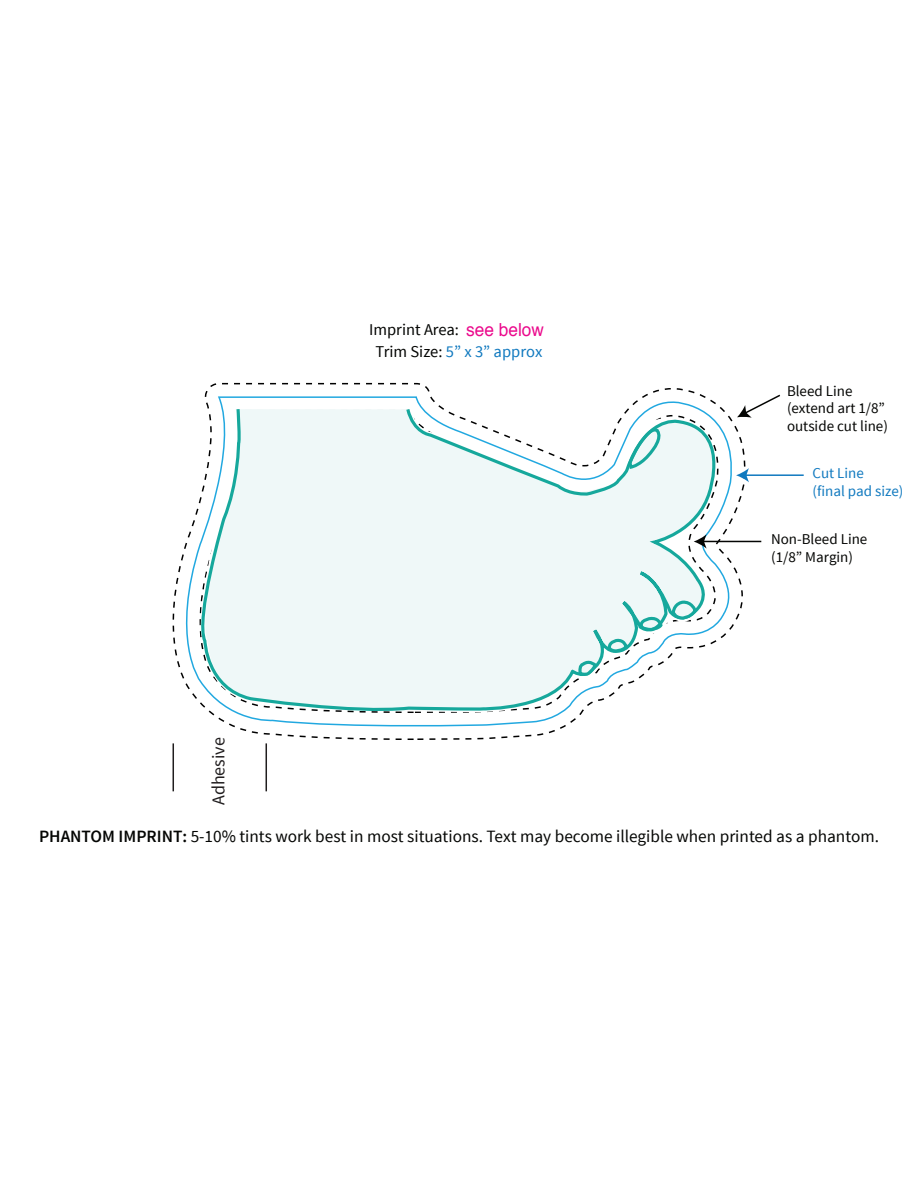
<style>
.page{position:relative;width:918px;height:1188px;background:#fff}
.page>*{position:absolute;margin:0;border:0;box-sizing:border-box;transform-origin:0 0}
.t1{font:18px "Source Sans Pro";color:#201d1e}
.t2{font:17.25px "Source Sans Pro";color:#040503}
.t3{font:16.5px "Source Sans Pro";color:#1079bf}
.t4{font:16.5px "Source Sans Pro";color:#040503}
.t5{font:15px/18px "Source Sans Pro";color:#040503}
.t6{font:15px/18px "Source Sans Pro";color:#1079bf}
.s1{font-family:"Helvetica";font-size:18px;color:#eb098c}
.s2{color:#040503}
.s3{font-weight:600}
</style>
<div class="page">
<svg style="left:172px;top:382px;width:577px;height:358px"></svg>
<hr style="left:266px;top:743px;width:1px;height:48px;background:#201d1e">
<hr style="left:173px;top:743px;width:1px;height:48px;background:#201d1e">
<svg style="left:694px;top:534px;width:67px;height:15px"></svg>
<svg style="left:737px;top:395px;width:43px;height:23px"></svg>
<svg style="left:736px;top:468px;width:68px;height:14px"></svg>
<p class="t4" style="left:369px;top:320px;width:176px">Imprint Area: <span class="s1">see below</span></p>
<p class="t1" style="left:207px;top:805px;width:69px;rotate:-90deg">Adhesive</p>
<p class="t3" style="left:376px;top:341px;width:168px"><span class="s2">Trim Size:</span> 5” x 3” approx</p>
<p class="t5" style="left:787px;top:383px;width:100px;line-height:16.5px">Bleed Line (extend art 1/8”</p>
<p class="t5" style="left:787px;top:417px;width:102px">outside cut line)</p>
<p class="t6" style="left:813px;top:464px;width:92px">Cut Line<br>(final pad size)</p>
<p class="t5" style="left:771px;top:530px;width:98px">Non-Bleed Line (1/8” Margin)</p>
<p class="t2" style="left:39px;top:826px;width:841px"><span class="s3">PHANTOM IMPRINT:</span> 5-10% tints work best in most situations. Text may become illegible when printed as a phantom.</p>
</div>
